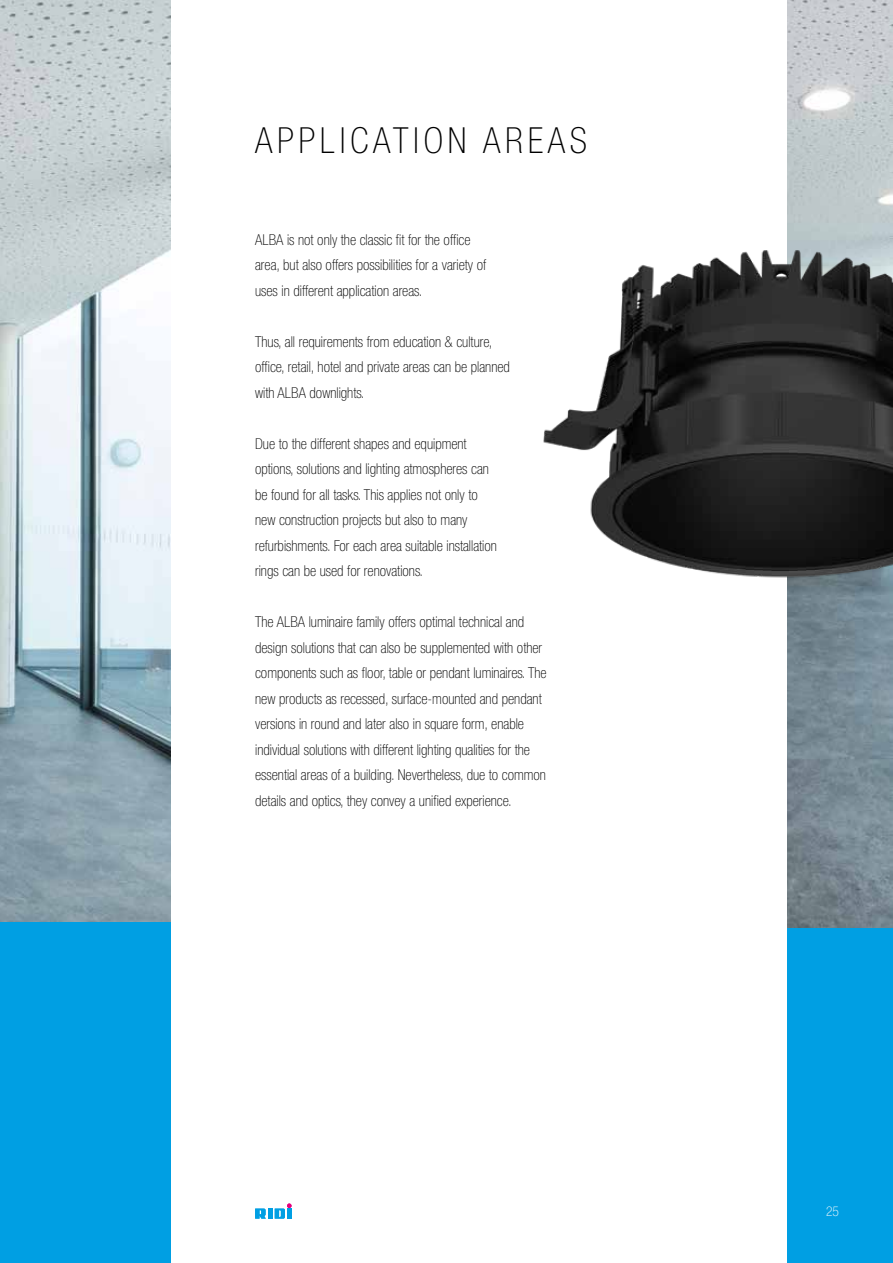
<style>
.page{position:relative;width:893px;height:1263px;background:#fff}
.page>*{position:absolute;margin:0;border:0;box-sizing:border-box;transform-origin:0 0}
.t1{font:100 condensed 36px "Helvetica Neue LT Pro";letter-spacing:.13em;color:#000}
.t2{font:100 condensed 15px/25.5px "Helvetica Neue LT Pro";color:#000}
.t3{font:100 condensed 13.5px "Helvetica Neue LT Pro";color:#fff}
</style>
<div class="page">
<hr style="left:268px;top:1208px;width:4px;height:10px;background:#009fe3">
<svg style="left:275px;top:1203px;width:17px;height:15px"></svg>
<svg style="left:255px;top:1208px;width:11px;height:10px"></svg>
<img style="left:0;top:0;width:170px;height:923px">
<div style="left:0;top:923px;width:170px;height:340px;background:#009fe3"></div>
<div style="left:787px;top:923px;width:106px;height:340px;background:#009fe3"></div>
<img style="left:787px;top:0;width:106px;height:928px">
<img style="left:543px;top:196px;width:350px;height:413px">
<h1 class="t1" style="left:255px;top:120px;width:333px">APPLICATION AREAS</h1>
<p class="t2" style="left:255px;top:227px;width:233px">ALBA is not only the classic fit for the office area, but also offers possibilities for a variety of uses in different application areas.</p>
<p class="t2" style="left:255px;top:329px;width:256px">Thus, all requirements from education &amp; culture, office, retail, hotel and private areas can be planned with ALBA downlights.</p>
<p class="t2" style="left:255px;top:431px;width:243px">Due to the different shapes and equipment options, solutions and lighting atmospheres can be found for all tasks. This applies not only to new construction projects but also to many refurbishments. For each area suitable installation rings can be used for renovations.</p>
<p class="t2" style="left:255px;top:609px;width:293px">The ALBA luminaire family offers optimal technical and design solutions that can also be supplemented with other components such as floor, table or pendant luminaires. The new products as recessed, surface-mounted and pendant versions in round and later also in square form, enable individual solutions with different lighting qualities for the essential areas of a building. Nevertheless, due to common details and optics, they convey a unified experience.</p>
<p class="t3" style="left:826px;top:1204px;width:14px">25</p>
</div>
